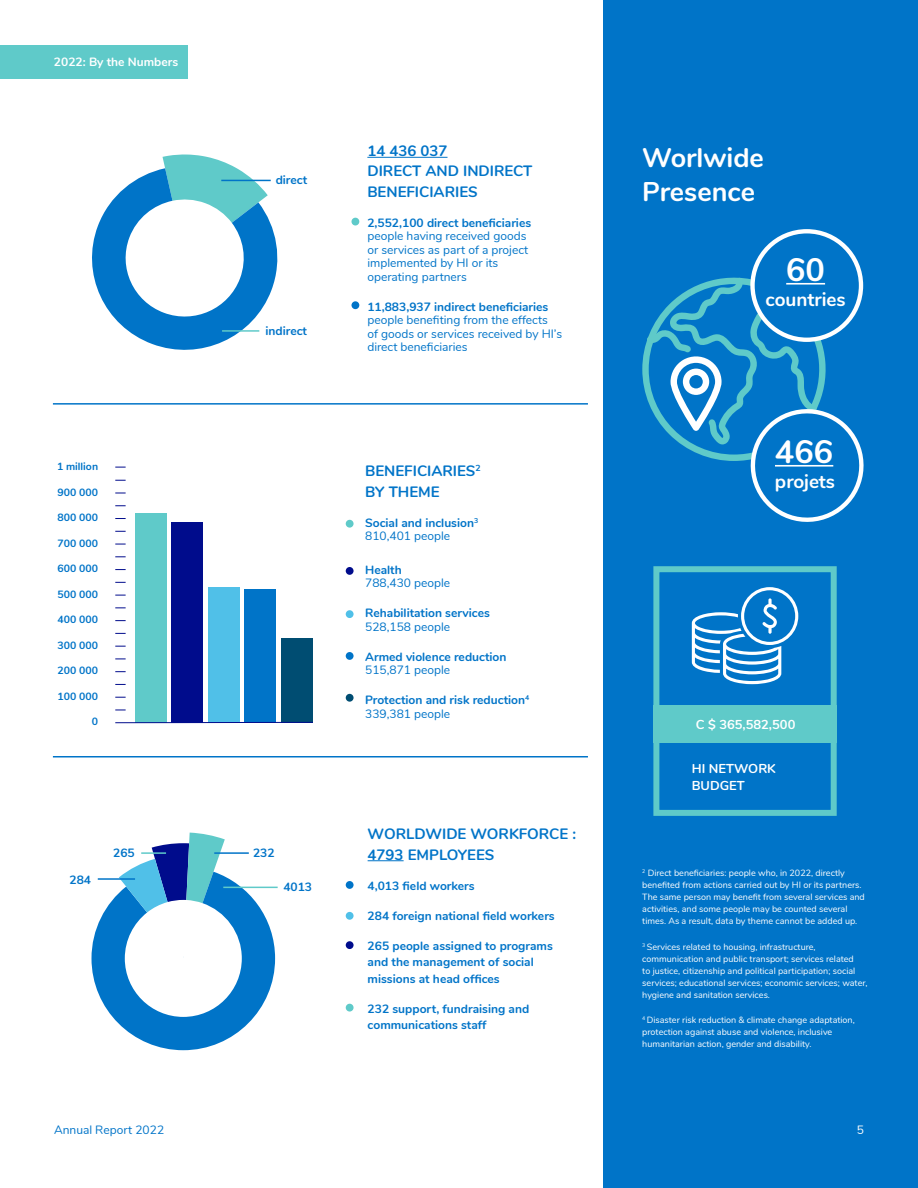
<style>
.page{position:relative;width:918px;height:1188px;background:#fff}
.page>*{position:absolute;margin:0;border:0;box-sizing:border-box;transform-origin:0 0}
.t1{font:700 32.4px "Nunito";color:#fff}
.t2{font:700 27px/33.8px "Nunito";color:#fff}
.t3{font:700 18.9px "Nunito";color:#fff}
.t4{font:700 15px/20.2px "Nunito";color:#0074c8}
.t5{font:700 12.9px/17.4px "Nunito";color:#fff}
.t6{font:700 12px/16.5px "Nunito";color:#0074c8}
.t7{font:12px/13.5px "Nunito";color:#0074c8}
.t8{font:700 12px "Nunito";color:#fff}
.t9{font:12px "Nunito";color:#fff}
.t10{font:700 10.5px "Nunito";color:#0074c8}
.t11{font:9px/12px "Nunito";color:#fff}
.s1{font-weight:400}
</style>
<div class="page">
<div style="left:604px;top:0;width:314px;height:1188px;background:#0074c8"></div>
<svg style="left:92px;top:154px;width:186px;height:196px"></svg>
<div style="left:172px;top:523px;width:31px;height:200px;background:#000c8c"></div>
<div style="left:135px;top:513px;width:31px;height:210px;background:#5fcac9"></div>
<div style="left:208px;top:587px;width:32px;height:136px;background:#50c0e8"></div>
<div style="left:282px;top:639px;width:31px;height:84px;background:#004d72"></div>
<div style="left:244px;top:589px;width:32px;height:134px;background:#0074c8"></div>
<hr style="left:115px;top:722px;width:198px;height:1px;background:#000c8c">
<hr style="left:53px;top:756px;width:535px;height:2px;background:#0074c8">
<hr style="left:53px;top:403px;width:535px;height:2px;background:#0074c8">
<svg style="left:92px;top:833px;width:183px;height:217px"></svg>
<hr style="left:223px;top:887px;width:55px;height:1px;background:#5fcac9">
<hr style="left:98px;top:878px;width:37px;height:2px;background:#0074c8">
<hr style="left:214px;top:852px;width:35px;height:2px;background:#0074c8">
<hr style="left:141px;top:852px;width:25px;height:2px;background:#5fcac9">
<hr style="left:368px;top:860px;width:36px;height:1px;background:#0074c8">
<div style="left:346px;top:1004px;width:8px;height:8px;background:#5fcac9;border-radius:50%"></div>
<div style="left:346px;top:520px;width:8px;height:8px;background:#5fcac9;border-radius:50%"></div>
<div style="left:346px;top:881px;width:8px;height:8px;background:#0074c8;border-radius:50%"></div>
<div style="left:346px;top:652px;width:8px;height:8px;background:#0074c8;border-radius:50%"></div>
<div style="left:346px;top:694px;width:8px;height:8px;background:#004d72;border-radius:50%"></div>
<div style="left:346px;top:912px;width:8px;height:8px;background:#50c0e8;border-radius:50%"></div>
<div style="left:346px;top:610px;width:8px;height:8px;background:#50c0e8;border-radius:50%"></div>
<div style="left:346px;top:941px;width:8px;height:8px;background:#000c8c;border-radius:50%"></div>
<div style="left:346px;top:567px;width:8px;height:8px;background:#000c8c;border-radius:50%"></div>
<hr style="left:221px;top:180px;width:50px;height:1px;background:#0074c8">
<hr style="left:222px;top:330px;width:37px;height:2px;background:#5fcac9">
<div style="left:0;top:45px;width:187px;height:34px;background:#5fcac9"></div>
<svg style="left:642px;top:254px;width:222px;height:268px"></svg>
<hr style="left:775px;top:465px;width:58px;height:2px;background:#fff">
<div style="left:753px;top:231px;width:108px;height:109px;background:#0074c8;border-radius:50%"></div>
<div style="left:750px;top:229px;width:113px;height:113px;border:4px solid #fff;border-radius:50%"></div>
<hr style="left:786px;top:283px;width:39px;height:2px;background:#fff">
<div style="left:653px;top:705px;width:184px;height:38px;background:#5fcac9"></div>
<svg style="left:692px;top:587px;width:106px;height:97px"></svg>
<div style="left:653px;top:566px;width:184px;height:250px;border:6px solid #5fcac9"></div>
<hr style="left:367px;top:157px;width:81px;height:1px;background:#0074c8">
<div style="left:351px;top:218px;width:8px;height:8px;background:#5fcac9;border-radius:50%"></div>
<div style="left:351px;top:301px;width:8px;height:8px;background:#0074c8;border-radius:50%"></div>
<h3 class="t8" style="left:54px;top:53px;width:126px">2022: By the Numbers</h3>
<p class="t10" style="left:57px;top:459px;width:43px">1 million</p>
<p class="t10" style="left:58px;top:484px;width:42px">900 000</p>
<p class="t10" style="left:58px;top:510px;width:42px">800 000</p>
<p class="t10" style="left:58px;top:535px;width:42px">700 000</p>
<p class="t10" style="left:58px;top:561px;width:42px">600 000</p>
<p class="t10" style="left:58px;top:586px;width:42px">500 000</p>
<p class="t10" style="left:58px;top:612px;width:42px">400 000</p>
<p class="t10" style="left:58px;top:637px;width:42px">300 000</p>
<p class="t10" style="left:58px;top:663px;width:42px">200 000</p>
<p class="t10" style="left:58px;top:688px;width:42px">100 000</p>
<p class="t10" style="left:92px;top:714px;width:8px">0</p>
<h3 class="t6" style="left:276px;top:171px;width:33px">direct</h3>
<h3 class="t6" style="left:266px;top:322px;width:43px">indirect</h3>
<h3 class="t6" style="left:69px;top:870px;width:23px">284</h3>
<h3 class="t6" style="left:113px;top:844px;width:23px">265</h3>
<h3 class="t6" style="left:253px;top:844px;width:23px">232</h3>
<h3 class="t6" style="left:283px;top:878px;width:30px">4013</h3>
<h3 class="t7" style="left:54px;top:1123px;width:112px">Annual Report 2022</h3>
<h3 class="t4" style="left:367px;top:140px;width:167px">14 436 037<br>DIRECT AND INDIRECT<br>BENEFICIARIES</h3>
<h3 class="t6" style="left:367px;top:214px;width:165px">2,552,100 direct beneficiaries</h3>
<h3 class="t7" style="left:367px;top:229px;width:162px">people having received goods or services as part of a project implemented by HI or its operating partners</h3>
<h3 class="t6" style="left:367px;top:298px;width:183px">11,883,937 indirect beneficiaries</h3>
<h3 class="t7" style="left:367px;top:313px;width:196px">people benefiting from the effects<br>of goods or services received by HI’s direct beneficiaries</h3>
<h3 class="t4" style="left:365px;top:460px;width:117px">BENEFICIARIES<sup>2<br></sup>BY THEME</h3>
<h3 class="t6" style="left:365px;top:515px;width:115px;line-height:13.5px">Social and inclusion<sup>3<br></sup><span class="s1">810,401 people</span></h3>
<h3 class="t6" style="left:365px;top:561px;width:38px">Health</h3>
<h3 class="t7" style="left:365px;top:576px;width:87px">788,430 people</h3>
<h3 class="t6" style="left:365px;top:604px;width:126px">Rehabilitation services</h3>
<h3 class="t7" style="left:365px;top:619px;width:87px">528,158 people</h3>
<h3 class="t6" style="left:365px;top:648px;width:143px">Armed violence reduction</h3>
<h3 class="t7" style="left:365px;top:663px;width:87px">515,871 people</h3>
<h3 class="t6" style="left:365px;top:693px;width:166px;line-height:13.5px">Protection and risk reduction<sup>4<br></sup><span class="s1">339,381 people</span></h3>
<h3 class="t4" style="left:368px;top:823px;width:210px">WORLDWIDE WORKFORCE :<br>4793 EMPLOYEES</h3>
<h3 class="t6" style="left:368px;top:877px;width:109px">4,013 field workers</h3>
<h3 class="t6" style="left:368px;top:907px;width:189px">284 foreign national field workers</h3>
<h3 class="t6" style="left:368px;top:937px;width:187px">265 people assigned to programs and the management of social missions at head offices</h3>
<h3 class="t6" style="left:368px;top:1000px;width:163px">232 support, fundraising and communications staff</h3>
<h2 class="t2" style="left:642px;top:139px;width:123px">Worlwide<br>Presence</h2>
<h1 class="t1" style="left:786px;top:246px;width:40px">60</h1>
<h3 class="t3" style="left:765px;top:285px;width:82px">countries</h3>
<h1 class="t1" style="left:775px;top:428px;width:60px">466</h1>
<h3 class="t3" style="left:775px;top:467px;width:62px">projets</h3>
<h3 class="t5" style="left:696px;top:715px;width:101px">C $ 365,582,500</h3>
<h3 class="t5" style="left:692px;top:759px;width:86px">HI NETWORK<br>BUDGET</h3>
<p class="t11" style="left:642px;top:867px;width:224px"><sup>2</sup> Direct beneficiaries: people who, in 2022, directly benefited from actions carried out by HI or its partners.<br>The same person may benefit from several services and activities, and some people may be counted several times. As a result, data by theme cannot be added up.</p>
<p class="t11" style="left:642px;top:940px;width:227px"><sup>3</sup> Services related to housing, infrastructure, communication and public transport; services related<br>to justice, citizenship and political participation; social services; educational services; economic services; water, hygiene and sanitation services.</p>
<p class="t11" style="left:642px;top:1014px;width:214px"><sup>4</sup> Disaster risk reduction &amp; climate change adaptation, protection against abuse and violence, inclusive humanitarian action, gender and disability.</p>
<h3 class="t9" style="left:857px;top:1121px;width:9px">5</h3>
</div>
